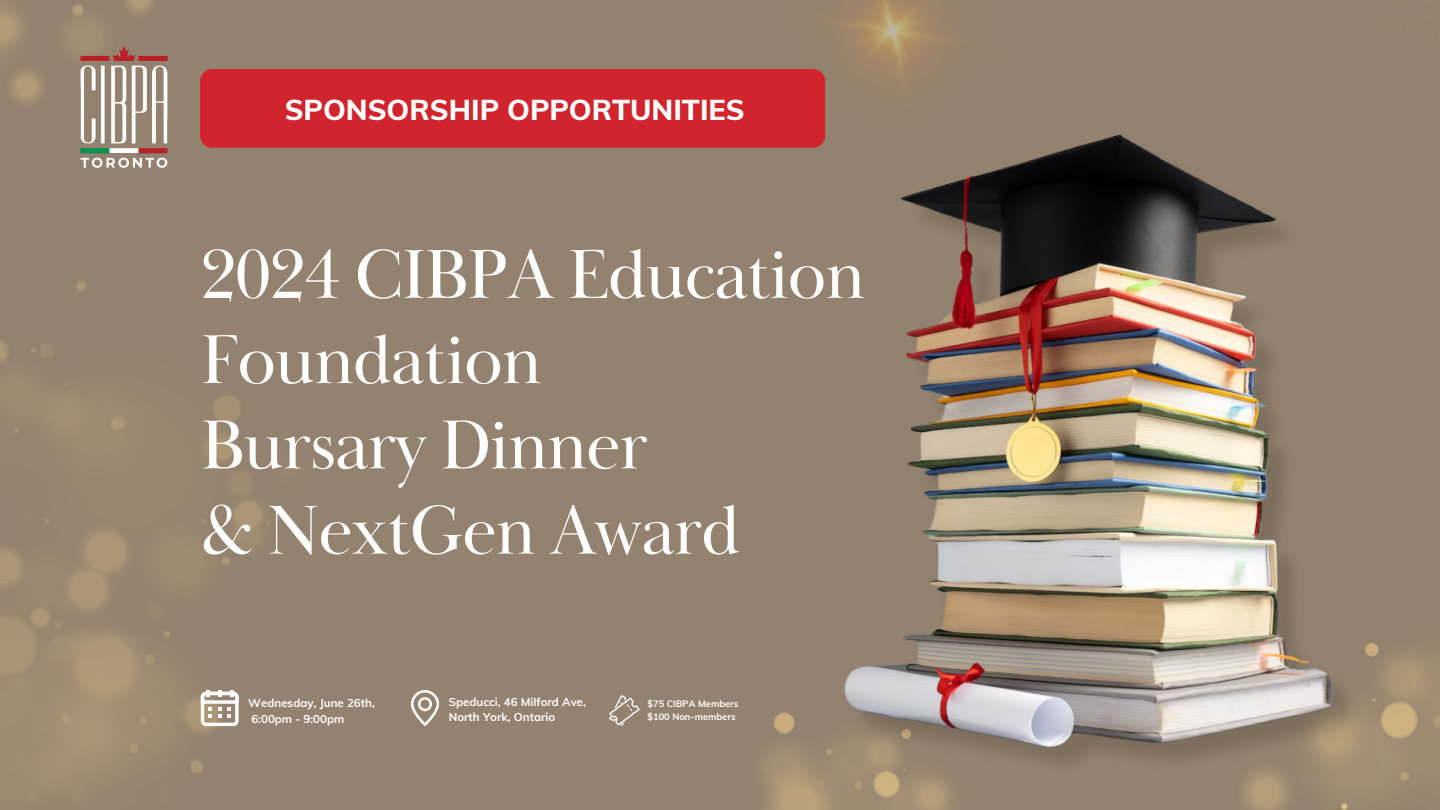
<style>
.page{position:relative;width:1440px;height:810px;background:#93826f}
.page>*{position:absolute;margin:0;border:0;box-sizing:border-box;transform-origin:0 0}
.t1{font:71.6px/85.3px "Baskerville Display PT";letter-spacing:-.02em;color:#fff}
.t2{font:800 28.8px "Muli";color:#fff}
.t3{font:700 11.5px/15.5px "Muli";color:#fff}
.t4{font:700 9.3px "Muli";color:#fff}
</style>
<div class="page">
<img style="left:0;top:281px;width:270px;height:519px">
<img style="left:11px;top:86px;width:32px;height:17px">
<img style="left:1245px;top:660px;width:195px;height:150px">
<div style="left:200px;top:69px;width:625px;height:79px;background:#d1242c;border-radius:12px"></div>
<img style="left:765px;top:713px;width:186px;height:97px">
<img style="left:0;top:0;width:168px;height:86px">
<img style="left:80px;top:46px;width:87px;height:122px">
<img style="left:831px;top:0;width:598px;height:803px">
<svg style="left:201px;top:690px;width:37px;height:36px"></svg>
<svg style="left:411px;top:690px;width:28px;height:36px"></svg>
<svg style="left:609px;top:695px;width:31px;height:31px"></svg>
<p class="t2" style="left:285px;top:91px;width:462px">SPONSORSHIP OPPORTUNITIES</p>
<h2 class="t1" style="left:201px;top:234px;width:666px">2024 CIBPA Education<br>Foundation<br>Bursary Dinner<br>&amp; NextGen Award</h2>
<p class="t3" style="left:248px;top:695px;width:128px">Wednesday, June 26th,<br>6:00pm - 9:00pm</p>
<p class="t3" style="left:449px;top:694px;width:139px">Speducci, 46 Milford Ave,<br>North York, Ontario</p>
<p class="t4" style="left:648px;top:698px;width:92px">$75 CIBPA Members</p>
<p class="t4" style="left:648px;top:710px;width:90px">$100 Non-members</p>
</div>
